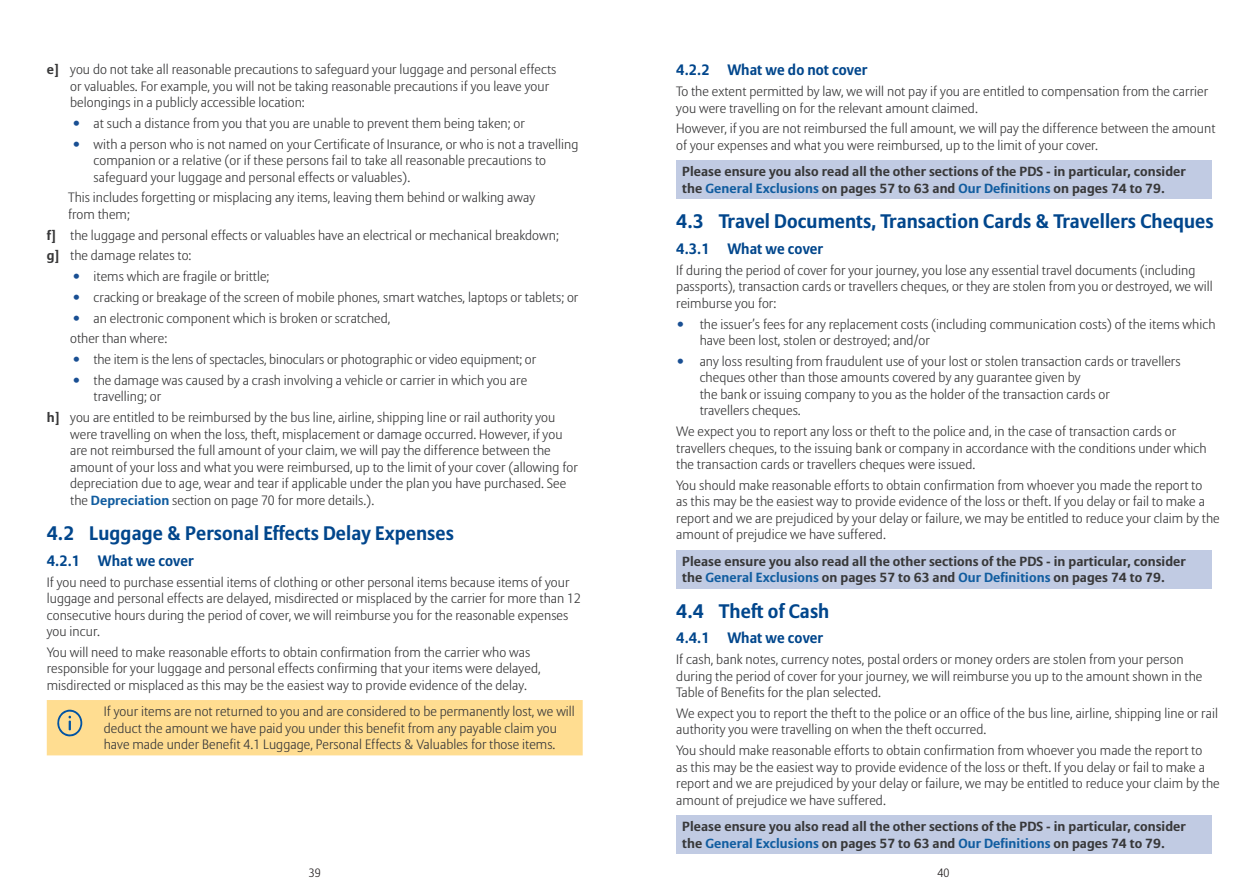
<style>
.page{position:relative;width:1259px;height:893px;background:#fff}
.page>*{position:absolute;margin:0;border:0;box-sizing:border-box;transform-origin:0 0}
.t1{font:700 19.5px "Allianz Sans";letter-spacing:.005em;color:#01468c}
.t2{font:700 15px "Allianz Sans";letter-spacing:.005em;color:#01468c}
.t3{font:300 13.5px/16.5px "Allianz Sans";letter-spacing:.005em;color:#383839}
.t4{font:700 13.2px/16.5px "Allianz Sans";letter-spacing:.005em;color:#383839;scale:1.08 1}
.t5{font:300 12px "Allianz Sans";color:#231f20}
.s1{font-weight:700;font-size:13.2px}
.s2{font-size:16.5px;color:#194f93}
.s3{font-weight:700;font-size:13.2px;color:#115da0}
.s4{color:#115da0}
</style>
<div class="page">
<div style="left:47px;top:700px;width:536px;height:55px;background:#ffdd91"></div>
<div style="left:676px;top:160px;width:536px;height:39px;background:#c1cbe3"></div>
<div style="left:676px;top:550px;width:536px;height:38px;background:#c1cbe3"></div>
<div style="left:676px;top:815px;width:536px;height:39px;background:#c1cbe3"></div>
<p class="t3" style="left:70px;top:61px;width:488px;text-indent:-23px"><span class="s1">e]</span> you do not take all reasonable precautions to safeguard your luggage and personal effects or valuables. For example, you will not be taking reasonable precautions if you leave your belongings in a publicly accessible location:</p>
<p class="t3" style="left:72px;top:115px;width:454px"><span class="s2">•</span> at such a distance from you that you are unable to prevent them being taken; or</p>
<p class="t3" style="left:94px;top:136px;width:486px;text-indent:-21px"><span class="s2">•</span> with a person who is not named on your Certificate of Insurance, or who is not a travelling companion or a relative (or if these persons fail to take all reasonable precautions to safeguard your luggage and personal effects or valuables).</p>
<p class="t3" style="left:68px;top:189px;width:469px">This includes forgetting or misplacing any items, leaving them behind or walking away from them;</p>
<p class="t3" style="left:47px;top:224px;width:513px;line-height:20.7px"><span class="s1">f]</span> the luggage and personal effects or valuables have an electrical or mechanical breakdown; <span class="s1">g]</span> the damage relates to:</p>
<p class="t3" style="left:72px;top:268px;width:199px"><span class="s2">•</span> items which are fragile or brittle;</p>
<p class="t3" style="left:72px;top:289px;width:507px"><span class="s2">•</span> cracking or breakage of the screen of mobile phones, smart watches, laptops or tablets; or</p>
<p class="t3" style="left:70px;top:307px;width:322px;line-height:20.7px"><span class="s2">•</span> an electronic component which is broken or scratched, other than where:</p>
<p class="t3" style="left:72px;top:351px;width:465px"><span class="s2">•</span> the item is the lens of spectacles, binoculars or photographic or video equipment; or</p>
<p class="t3" style="left:94px;top:372px;width:435px;text-indent:-21px"><span class="s2">•</span> the damage was caused by a crash involving a vehicle or carrier in which you are travelling; or</p>
<p class="t3" style="left:70px;top:409px;width:509px;text-indent:-23px"><span class="s1">h]</span> you are entitled to be reimbursed by the bus line, airline, shipping line or rail authority you were travelling on when the loss, theft, misplacement or damage occurred. However, if you are not reimbursed the full amount of your claim, we will pay the difference between the amount of your loss and what you were reimbursed, up to the limit of your cover (allowing for depreciation due to age, wear and tear if applicable under the plan you have purchased. See the <span class="s3">Depreciation</span> section on page 70 for more details.).</p>
<h1 class="t1" style="left:47px;top:521px;width:408px">4.2 Luggage &amp; Personal Effects Delay Expenses</h1>
<p class="t2" style="left:47px;top:551px;width:148px">4.2.1 What we cover</p>
<p class="t3" style="left:47px;top:573px;width:536px">If you need to purchase essential items of clothing or other personal items because items of your luggage and personal effects are delayed, misdirected or misplaced by the carrier for more than 12 consecutive hours during the period of cover, we will reimburse you for the reasonable expenses you incur.</p>
<p class="t3" style="left:47px;top:644px;width:495px">You will need to make reasonable efforts to obtain confirmation from the carrier who was responsible for your luggage and personal effects confirming that your items were delayed, misdirected or misplaced as this may be the easiest way to provide evidence of the delay.</p>
<p class="t3" style="left:104px;top:703px;width:472px">If your items are not returned to you and are considered to be permanently lost, we will deduct the amount we have paid you under this benefit from any payable claim you have made under Benefit 4.1 Luggage, Personal Effects &amp; Valuables for those items.</p>
<p class="t2" style="left:676px;top:61px;width:193px">4.2.2 What we do not cover</p>
<p class="t3" style="left:676px;top:83px;width:533px">To the extent permitted by law, we will not pay if you are entitled to compensation from the carrier you were travelling on for the relevant amount claimed.</p>
<p class="t3" style="left:676px;top:120px;width:541px">However, if you are not reimbursed the full amount, we will pay the difference between the amount of your expenses and what you were reimbursed, up to the limit of your cover.</p>
<p class="t4" style="left:682px;top:163px;width:468px">Please ensure you also read all the other sections of the PDS - in particular, consider the <span class="s4">General Exclusions</span> on pages 57 to 63 and <span class="s4">Our Definitions</span> on pages 74 to 79.</p>
<h1 class="t1" style="left:676px;top:210px;width:539px">4.3 Travel Documents, Transaction Cards &amp; Travellers Cheques</h1>
<p class="t2" style="left:676px;top:240px;width:148px">4.3.1 What we cover</p>
<p class="t3" style="left:676px;top:262px;width:538px">If during the period of cover for your journey, you lose any essential travel documents (including passports), transaction cards or travellers cheques, or they are stolen from you or destroyed, we will reimburse you for:</p>
<p class="t3" style="left:699px;top:315px;width:517px;text-indent:-23px"><span class="s2">•</span> the issuer’s fees for any replacement costs (including communication costs) of the items which have been lost, stolen or destroyed; and/or</p>
<p class="t3" style="left:699px;top:353px;width:482px;text-indent:-23px"><span class="s2">•</span> any loss resulting from fraudulent use of your lost or stolen transaction cards or travellers cheques other than those amounts covered by any guarantee given by<br>the bank or issuing company to you as the holder of the transaction cards or<br>travellers cheques.</p>
<p class="t3" style="left:676px;top:423px;width:532px">We expect you to report any loss or theft to the police and, in the case of transaction cards or travellers cheques, to the issuing bank or company in accordance with the conditions under which the transaction cards or travellers cheques were issued.</p>
<p class="t3" style="left:676px;top:477px;width:545px">You should make reasonable efforts to obtain confirmation from whoever you made the report to<br>as this may be the easiest way to provide evidence of the loss or theft. If you delay or fail to make a report and we are prejudiced by your delay or failure, we may be entitled to reduce your claim by the amount of prejudice we have suffered.</p>
<p class="t4" style="left:682px;top:553px;width:468px">Please ensure you also read all the other sections of the PDS - in particular, consider the <span class="s4">General Exclusions</span> on pages 57 to 63 and <span class="s4">Our Definitions</span> on pages 74 to 79.</p>
<h1 class="t1" style="left:676px;top:599px;width:155px">4.4 Theft of Cash</h1>
<p class="t2" style="left:676px;top:629px;width:148px">4.4.1 What we cover</p>
<p class="t3" style="left:676px;top:651px;width:527px">If cash, bank notes, currency notes, postal orders or money orders are stolen from your person during the period of cover for your journey, we will reimburse you up to the amount shown in the<br>Table of Benefits for the plan selected.</p>
<p class="t3" style="left:676px;top:705px;width:543px">We expect you to report the theft to the police or an office of the bus line, airline, shipping line or rail authority you were travelling on when the theft occurred.</p>
<p class="t3" style="left:676px;top:742px;width:545px">You should make reasonable efforts to obtain confirmation from whoever you made the report to<br>as this may be the easiest way to provide evidence of the loss or theft. If you delay or fail to make a report and we are prejudiced by your delay or failure, we may be entitled to reduce your claim by the amount of prejudice we have suffered.</p>
<p class="t4" style="left:682px;top:818px;width:468px">Please ensure you also read all the other sections of the PDS - in particular, consider the <span class="s4">General Exclusions</span> on pages 57 to 63 and <span class="s4">Our Definitions</span> on pages 74 to 79.</p>
<p class="t5" style="left:309px;top:865px;width:13px">39</p>
<p class="t5" style="left:937px;top:865px;width:13px">40</p>
</div>
